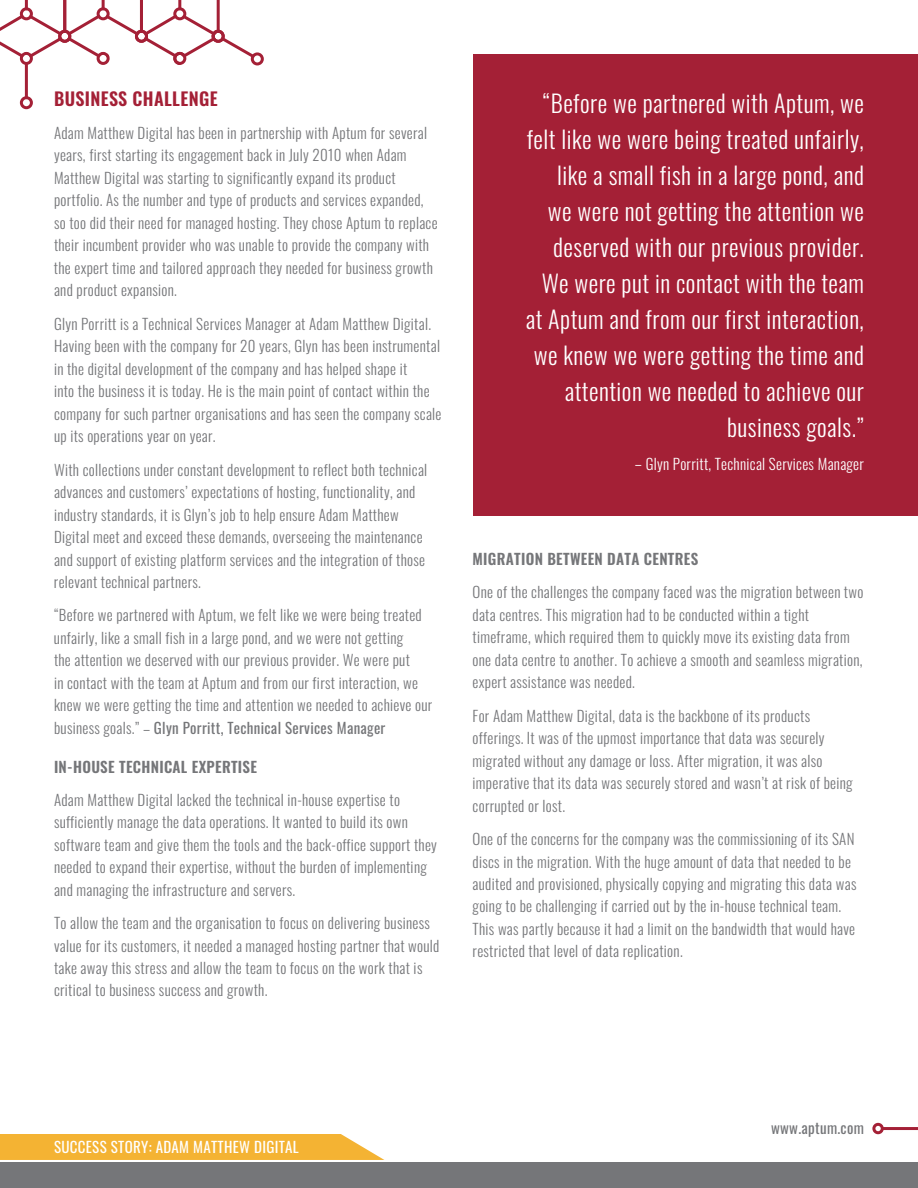
<style>
.page{position:relative;width:918px;height:1188px;background:#fff}
.page>*{position:absolute;margin:0;border:0;box-sizing:border-box;transform-origin:0 0}
.t1{font:300 24px/36px "Oswald";letter-spacing:.02em;color:#fff;text-align:right}
.t2{font:600 18px "Oswald";letter-spacing:.02em;color:#a42036}
.t3{font:300 15px/22.5px "Oswald";letter-spacing:.02em;color:#757679}
.t4{font:600 15px "Oswald";letter-spacing:.02em;color:#757679}
.t5{font:300 15px "Oswald";letter-spacing:.02em;color:#fff}
.t6{font:15px "Oswald";letter-spacing:.02em;color:#fff}
.t7{font:15px "Oswald";letter-spacing:.02em;color:#757679}
.s1{font-weight:400}
</style>
<div class="page">
<div style="left:473px;top:54px;width:445px;height:461px;background:#a42036"></div>
<div style="left:872px;top:1123px;width:12px;height:11px;border:3px solid #a42036;border-radius:50%"></div>
<hr style="left:883px;top:1127px;width:35px;height:3px;background:#a42036">
<div style="left:251px;top:52px;width:13px;height:13px;border:3px solid #a42036;border-radius:50%"></div>
<hr style="left:25px;top:64px;width:3px;height:34px;background:#a42036">
<div style="left:20px;top:96px;width:13px;height:13px;border:3px solid #a42036;border-radius:50%"></div>
<svg style="left:0;top:0;width:257px;height:66px"></svg>
<div style="left:0;top:1134px;width:384px;height:26px;background:#f4b333"></div>
<div style="left:0;top:1162px;width:918px;height:26px;background:#757679"></div>
<p class="t2" style="left:54px;top:91px;width:165px">BUSINESS CHALLENGE</p>
<p class="t3" style="left:54px;top:123px;width:385px">Adam Matthew Digital has been in partnership with Aptum for several years, first starting its engagement back in July 2010 when Adam Matthew Digital was starting to significantly expand its product portfolio. As the number and type of products and services expanded, so too did their need for managed hosting. They chose Aptum to replace their incumbent provider who was unable to provide the company with the expert time and tailored approach they needed for business growth and product expansion.</p>
<p class="t3" style="left:54px;top:314px;width:389px">Glyn Porritt is a Technical Services Manager at Adam Matthew Digital.<br>Having been with the company for 20 years, Glyn has been instrumental in the digital development of the company and has helped shape it<br>into the business it is today. He is the main point of contact within the company for such partner organisations and has seen the company scale up its operations year on year.</p>
<p class="t3" style="left:54px;top:459px;width:375px">With collections under constant development to reflect both technical advances and customers’ expectations of hosting, functionality, and industry standards, it is Glyn’s job to help ensure Adam Matthew Digital meet and exceed these demands, overseeing the maintenance and support of existing platform services and the integration of those relevant technical partners.</p>
<p class="t3" style="left:54px;top:605px;width:380px">“Before we partnered with Aptum, we felt like we were being treated unfairly, like a small fish in a large pond, and we were not getting<br>the attention we deserved with our previous provider. We were put<br>in contact with the team at Aptum and from our first interaction, we knew we were getting the time and attention we needed to achieve our business goals.” – <span class="s1">Glyn Porritt, Technical Services Manager</span></p>
<p class="t4" style="left:54px;top:760px;width:204px">IN-HOUSE TECHNICAL EXPERTISE</p>
<p class="t3" style="left:54px;top:790px;width:385px">Adam Matthew Digital lacked the technical in-house expertise to sufficiently manage the data operations. It wanted to build its own software team and give them the tools and the back-office support they needed to expand their expertise, without the burden of implementing and managing the infrastructure and servers.</p>
<p class="t3" style="left:54px;top:913px;width:387px">To allow the team and the organisation to focus on delivering business value for its customers, it needed a managed hosting partner that would take away this stress and allow the team to focus on the work that is critical to business success and growth.</p>
<p class="t1" style="left:526px;top:87px;width:340px">“Before we partnered with Aptum, we felt like we were being treated unfairly, like a small fish in a large pond, and<br>we were not getting the attention we deserved with our previous provider.<br>We were put in contact with the team at Aptum and from our first interaction, we knew we were getting the time and attention we needed to achieve our business goals.”</p>
<p class="t5" style="left:635px;top:458px;width:231px">– Glyn Porritt, Technical Services Manager</p>
<p class="t4" style="left:473px;top:553px;width:227px">MIGRATION BETWEEN DATA CENTRES</p>
<p class="t3" style="left:473px;top:582px;width:392px">One of the challenges the company faced was the migration between two data centres. This migration had to be conducted within a tight timeframe, which required them to quickly move its existing data from one data centre to another. To achieve a smooth and seamless migration, expert assistance was needed.</p>
<p class="t3" style="left:473px;top:706px;width:382px">For Adam Matthew Digital, data is the backbone of its products offerings. It was of the upmost importance that data was securely migrated without any damage or loss. After migration, it was also imperative that its data was securely stored and wasn’t at risk of being corrupted or lost.</p>
<p class="t3" style="left:473px;top:829px;width:385px">One of the concerns for the company was the commissioning of its SAN discs in the migration. With the huge amount of data that needed to be audited and provisioned, physically copying and migrating this data was going to be challenging if carried out by the in-house technical team.<br>This was partly because it had a limit on the bandwidth that would have restricted that level of data replication.</p>
<p class="t6" style="left:54px;top:1141px;width:246px">SUCCESS STORY: ADAM MATTHEW DIGITAL</p>
<p class="t7" style="left:771px;top:1121px;width:94px">www.aptum.com</p>
</div>
